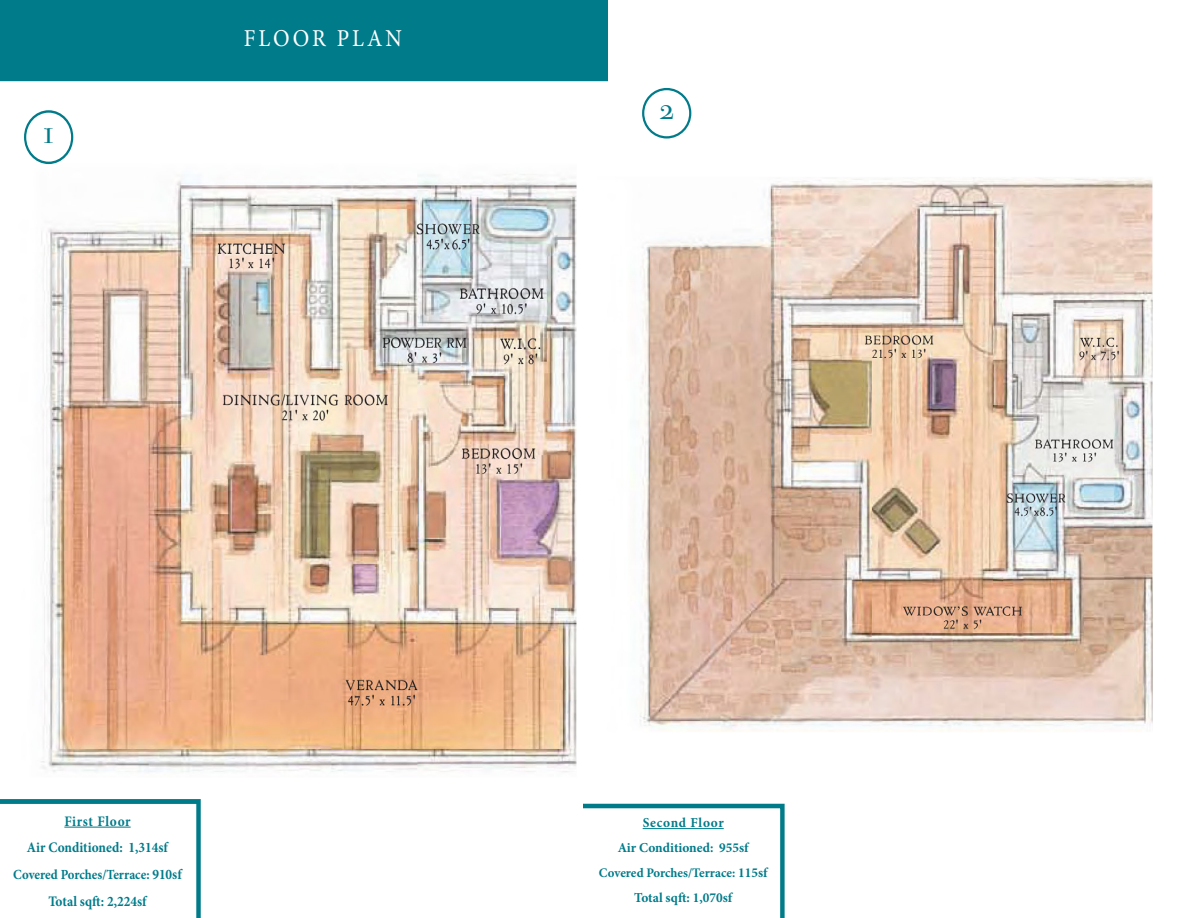
<style>
.page{position:relative;width:1188px;height:918px;background:#fff}
.page>*{position:absolute;margin:0;border:0;box-sizing:border-box;transform-origin:0 0}
.t1{font:32.7px "Bodoni Svty Two OSITCTT";color:#007b8a;scale:.92 1}
.t2{font:30.75px "Bodoni Svty Two OSITCTT";color:#007b8a}
.t3{font:24.3px "Minion Pro";letter-spacing:.13em;color:#fff;scale:.92 1}
.t4{font:700 14.55px/26.7px "Minion Pro";color:#007b8a;text-align:center;scale:.92 1}
.t5{font:700 13.95px "Minion Pro";color:#007b8a;scale:.92 1}
.t6{font:700 13.65px/25px "Minion Pro";color:#007b8a;text-align:center}
.t7{font:700 13.05px "Minion Pro";color:#007b8a}
.s1{font-size:14.55px}
.s2{font-size:13.65px}
</style>
<div class="page">
<svg style="left:0;top:799px;width:201px;height:119px"></svg>
<img style="left:9px;top:110px;width:575px;height:744px">
<div style="left:0;top:0;width:608px;height:81px;background:#007b8a"></div>
<div style="left:24px;top:110px;width:49px;height:54px;border:2px solid #007b8a;border-radius:50%"></div>
<hr style="left:64px;top:827px;width:67px;height:1px;background:#007b8a">
<img style="left:633px;top:109px;width:520px;height:623px">
<div style="left:642px;top:88px;width:49px;height:51px;border:2px solid #007b8a;border-radius:50%"></div>
<svg style="left:584px;top:804px;width:201px;height:114px"></svg>
<hr style="left:643px;top:828px;width:81px;height:1px;background:#007b8a">
<p class="t1" style="left:44px;top:112px;width:12px">1</p>
<p class="t3" style="left:244px;top:22px;width:173px">FLOOR PLAN</p>
<p class="t2" style="left:660px;top:90px;width:16px">2</p>
<p class="t4" style="left:27px;top:807px;width:155px">First Floor<br>Air Conditioned: 1,314sf</p>
<p class="t5" style="left:13px;top:865px;width:185px">Covered Porches/Terrace: <span class="s1">910sf</span></p>
<p class="t4" style="left:48px;top:887px;width:108px">Total sqft: 2,224sf</p>
<p class="t6" style="left:618px;top:810px;width:133px">Second Floor<br>Air Conditioned: 955sf</p>
<p class="t7" style="left:599px;top:864px;width:170px">Covered Porches/Terrace: <span class="s2">115sf</span></p>
<p class="t6" style="left:634px;top:885px;width:100px">Total sqft: 1,070sf</p>
</div>
